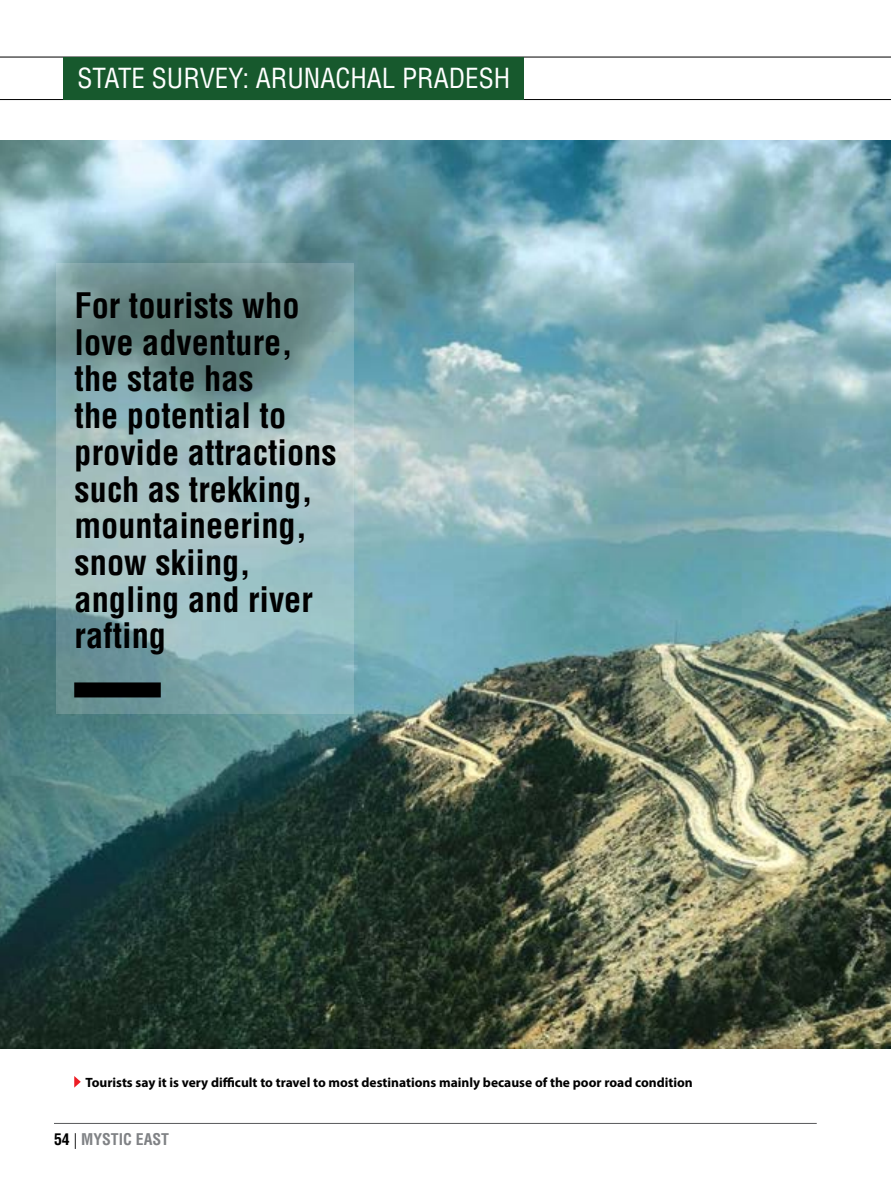
<style>
.page{position:relative;width:891px;height:1188px;background:#fff}
.page>*{position:absolute;margin:0;border:0;box-sizing:border-box;transform-origin:0 0}
.t1{font:700 condensed 34.35px/36.8px "Helvetica LT Std";color:#000}
.t2{font:condensed 27px "Helvetica LT Std";color:#fff}
.t3{font:700 condensed 15.75px "Helvetica LT Std";color:#808285}
.t4{font:700 13.5px "Myriad Pro";color:#000}
.s1{color:#000}
.s2{font-weight:300;font-stretch:normal;color:#000}
</style>
<div class="page">
<hr style="left:54px;top:1123px;width:763px;height:1px;background:#58595b">
<hr style="left:0;top:57px;width:891px;height:1px;background:#000">
<hr style="left:0;top:99px;width:891px;height:1px;background:#000">
<img style="left:0;top:140px;width:891px;height:908px">
<svg style="left:57px;top:263px;width:297px;height:451px;background:#8bacaf"></svg>
<svg style="left:74px;top:1076px;width:7px;height:12px"></svg>
<div style="left:74px;top:682px;width:87px;height:15px;background:#000"></div>
<div style="left:64px;top:57px;width:460px;height:42px;background:#17592d"></div>
<p class="t2" style="left:78px;top:61px;width:434px">STATE SURVEY: ARUNACHAL PRADESH</p>
<p class="t1" style="left:75px;top:287px;width:264px">For tourists who love adventure, the state has<br>the potential to provide attractions such as trekking, mountaineering, snow skiing, angling and river rafting</p>
<p class="t4" style="left:85px;top:1074px;width:609px">Tourists say it is very difficult to travel to most destinations mainly because of the poor road condition</p>
<p class="t3" style="left:54px;top:1130px;width:117px"><span class="s1">54</span> <span class="s2">|</span> MYSTIC EAST</p>
</div>
